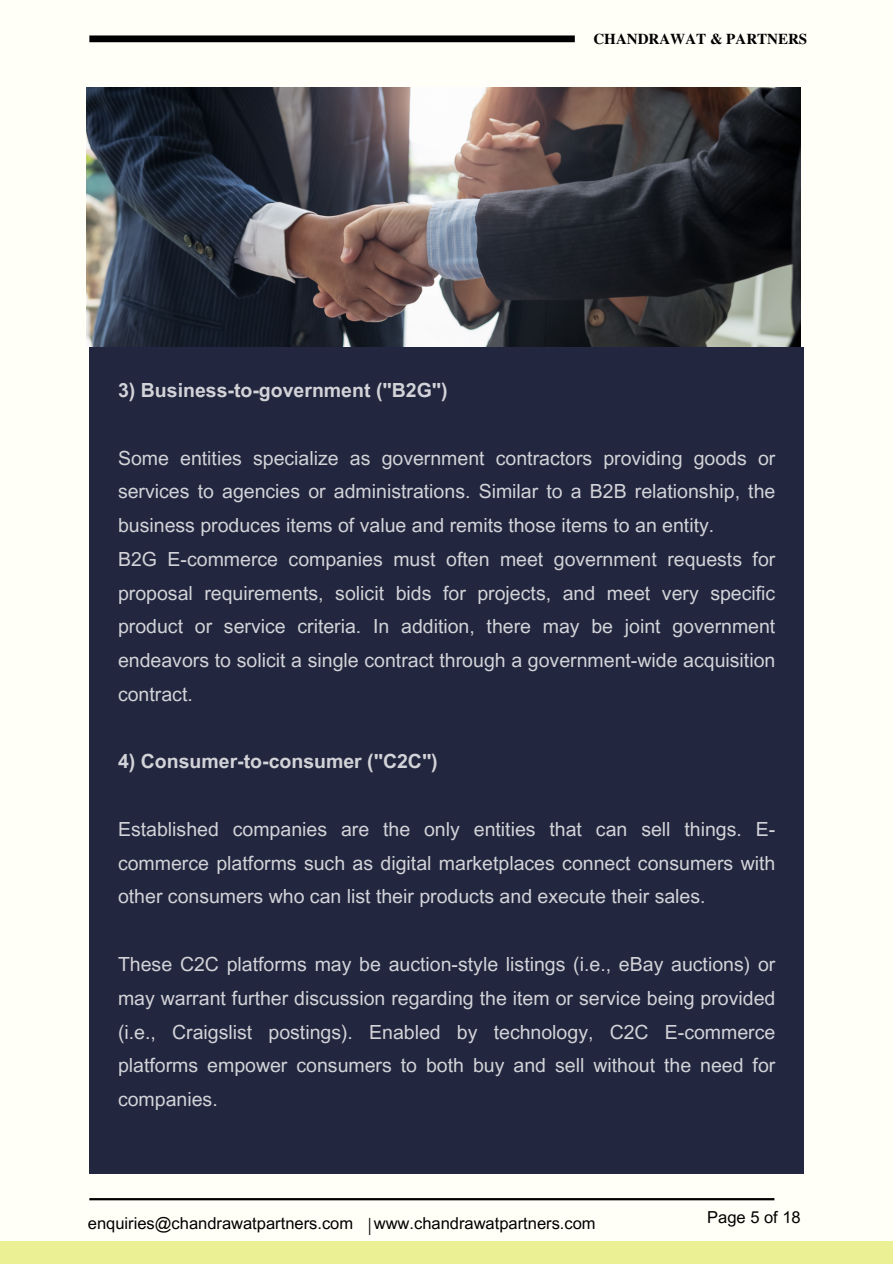
<style>
.page{position:relative;width:893px;height:1264px;background:#fff}
.page>*{position:absolute;margin:0;border:0;box-sizing:border-box;transform-origin:0 0}
.t1{font:19.5px/33.8px "Arial MT Pro";color:#fff;text-align:justify}
.t2{font:700 19.5px "Arial MT Pro";color:#fff}
.t3{font:16.5px "Arial MT Pro";color:#000}
.t4{font:700 15px "Te X Gyre Termes";color:#000}
.s1{font-family:"Glacial Indifference";font-size:18px}
</style>
<div class="page">
<div style="left:0;top:0;width:892px;height:1263px;background:#fffef7"></div>
<div style="left:89px;top:347px;width:715px;height:826px;background:#22263e"></div>
<hr style="left:89px;top:1197px;width:685px;height:3px;background:#000">
<img style="left:86px;top:88px;width:714px;height:259px">
<div style="left:0;top:1240px;width:892px;height:23px;background:#ebf094"></div>
<div style="left:89px;top:35px;width:485px;height:7px;background:#000"></div>
<p class="t2" style="left:118px;top:383px;width:331px">3) Business-to-government ("B2G")</p>
<p class="t4" style="left:593px;top:28px;width:215px">CHANDRAWAT &amp; PARTNERS</p>
<p class="t1" style="left:118px;top:443px;width:658px;text-align:left">Some entities specialize as government contractors providing goods or services to agencies or administrations. Similar to a B2B relationship, the business produces items of value and remits those items to an entity.<br>B2G E-commerce companies must often meet government requests for proposal requirements, solicit bids for projects, and meet very specific product or service criteria. In addition, there may be joint government endeavors to solicit a single contract through a government-wide acquisition contract.</p>
<p class="t2" style="left:118px;top:754px;width:321px">4) Consumer-to-consumer ("C2C")</p>
<p class="t1" style="left:118px;top:814px;width:658px">Established companies are the only entities that can sell things. E&shy;commerce platforms such as digital marketplaces connect consumers with other consumers who can list their products and execute their sales.</p>
<p class="t1" style="left:118px;top:949px;width:658px">These C2C platforms may be auction-style listings (i.e., eBay auctions) or may warrant further discussion regarding the item or service being provided (i.e., Craigslist postings). Enabled by technology, C2C E-commerce platforms empower consumers to both buy and sell without the need for companies.</p>
<p class="t3" style="left:88px;top:1216px;width:509px">enquiries@chandrawatpartners.com <span class="s1">|</span>www.chandrawatpartners.com</p>
<p class="t3" style="left:707px;top:1210px;width:95px">Page 5 of 18</p>
</div>
